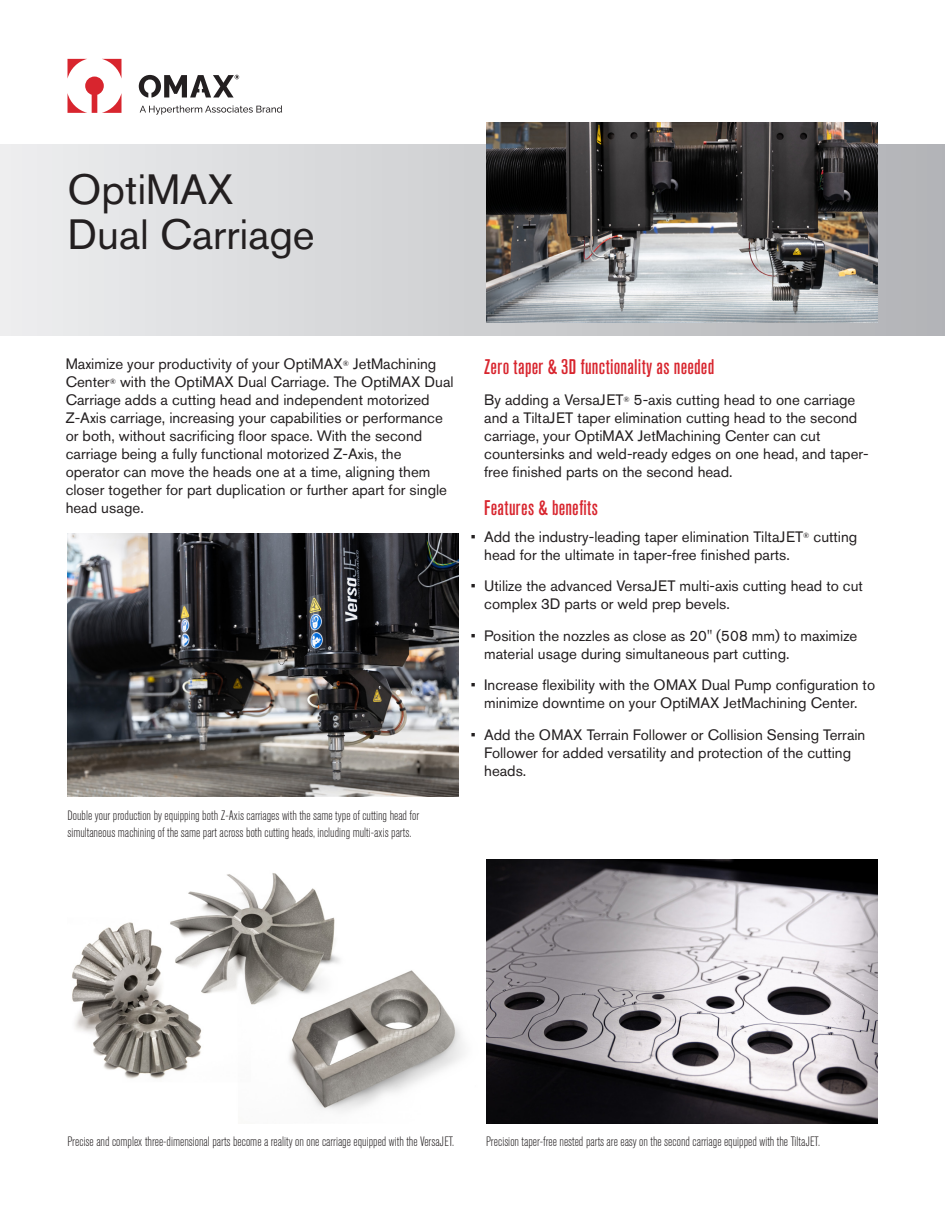
<style>
.page{position:relative;width:945px;height:1215px;background:#fff}
.page>*{position:absolute;margin:0;border:0;box-sizing:border-box;transform-origin:0 0}
.Cover_title_Data_-_28_30_reg_black{font:42px "Akzidenz Grotesk Pro";color:#231f20}
.Text_10_12{font:500 condensed 21px "Akzidenz Grotesk Pro";letter-spacing:.01em;color:#d8252e}
.Head_B_indent_-_14_16_med_cond_red{font:500 condensed 21px "Akzidenz Grotesk Pro";letter-spacing:.015em;color:#d8252e}
.Text_10_12-2{font:15px/18px "Akzidenz Grotesk Pro";color:#231f20}
.Text_Bullets_-_space_after{font:15px/18px "Akzidenz Grotesk Pro";color:#231f20}
.Captions_-_9_11_reg_cond_black{font:300 condensed 13.5px/16.5px "Akzidenz Grotesk Pro";color:#231f20}
</style>
<div class="page">
<div style="left:0;top:144px;width:945px;height:191px;background:linear-gradient(to right,#ededef,#afb1b5)"></div>
<svg style="left:68px;top:59px;width:53px;height:54px"></svg>
<svg style="left:139px;top:75px;width:100px;height:23px"></svg>
<svg style="left:140px;top:105px;width:142px;height:10px"></svg>
<img style="left:486px;top:123px;width:392px;height:199px">
<img style="left:68px;top:534px;width:391px;height:263px">
<img style="left:486px;top:860px;width:392px;height:263px">
<img style="left:72px;top:873px;width:392px;height:239px">
<p class="Cover_title_Data_-_28_30_reg_black" style="left:68px;top:162px;width:168px">OptiMAX</p>
<p class="Cover_title_Data_-_28_30_reg_black" style="left:68px;top:207px;width:249px">Dual Carriage</p>
<p class="Text_10_12-2" style="left:66px;top:355px;width:389px">Maximize your productivity of your OptiMAX<sup>®</sup> JetMachining Center<sup>®</sup> with the OptiMAX Dual Carriage. The OptiMAX Dual Carriage adds a cutting head and independent motorized Z-Axis carriage, increasing your capabilities or performance or both, without sacrificing floor space. With the second carriage being a fully functional motorized Z-Axis, the operator can move the heads one at a time, aligning them closer together for part duplication or further apart for single head usage.</p>
<p class="Text_10_12" style="left:484px;top:353px;width:232px">Zero taper &amp; 3D functionality as needed</p>
<p class="Text_10_12-2" style="left:484px;top:391px;width:386px">By adding a VersaJET<sup>®</sup> 5-axis cutting head to one carriage and a TiltaJET taper elimination cutting head to the second carriage, your OptiMAX JetMachining Center can cut countersinks and weld-ready edges on one head, and taper&shy;free finished parts on the second head.</p>
<p class="Head_B_indent_-_14_16_med_cond_red" style="left:484px;top:494px;width:115px">Features &amp; benefits</p>
<p class="Text_Bullets_-_space_after" style="left:484px;top:527px;width:375px;text-indent:-14px">• Add the industry-leading taper elimination TiltaJET<sup>®</sup> cutting head for the ultimate in taper-free finished parts.</p>
<p class="Text_Bullets_-_space_after" style="left:484px;top:577px;width:380px;text-indent:-14px">• Utilize the advanced VersaJET multi-axis cutting head to cut complex 3D parts or weld prep bevels.</p>
<p class="Text_Bullets_-_space_after" style="left:484px;top:626px;width:375px;text-indent:-14px">• Position the nozzles as close as 20" (508 mm) to maximize material usage during simultaneous part cutting.</p>
<p class="Text_Bullets_-_space_after" style="left:471px;top:676px;width:406px;text-align:center">• Increase flexibility with the OMAX Dual Pump configuration to minimize downtime on your OptiMAX JetMachining Center.</p>
<p class="Text_Bullets_-_space_after" style="left:484px;top:725px;width:383px;text-indent:-14px">• Add the OMAX Terrain Follower or Collision Sensing Terrain<br>Follower for added versatility and protection of the cutting heads.</p>
<p class="Captions_-_9_11_reg_cond_black" style="left:68px;top:807px;width:353px">Double your production by equipping both Z-Axis carriages with the same type of cutting head for simultaneous machining of the same part across both cutting heads, including multi-axis parts.</p>
<p class="Captions_-_9_11_reg_cond_black" style="left:68px;top:1133px;width:388px">Precise and complex three-dimensional parts become a reality on one carriage equipped with the VersaJET.</p>
<p class="Captions_-_9_11_reg_cond_black" style="left:486px;top:1133px;width:335px">Precision taper-free nested parts are easy on the second carriage equipped with the TiltaJET.</p>
</div>
